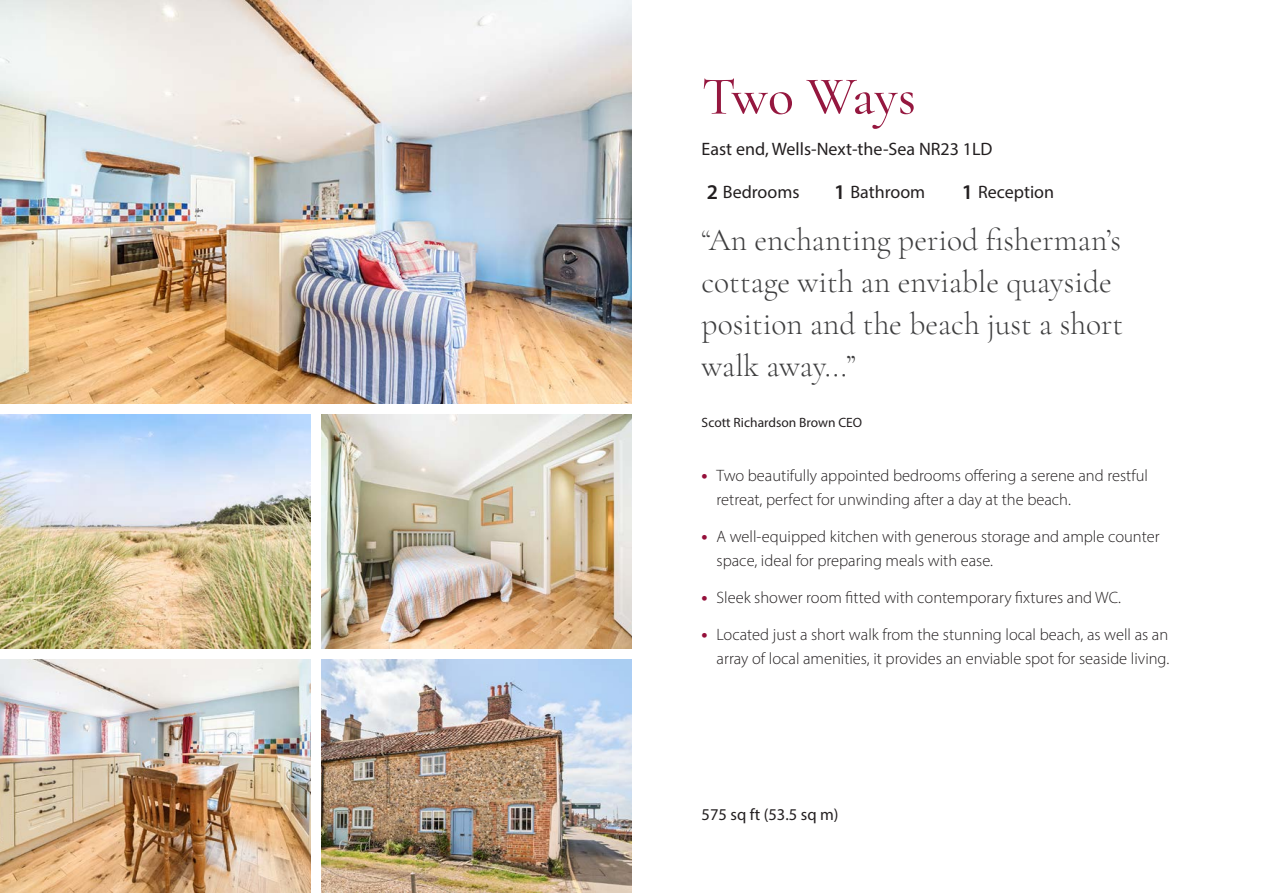
<style>
.page{position:relative;width:1263px;height:893px;background:#fff}
.page>*{position:absolute;margin:0;border:0;box-sizing:border-box;transform-origin:0 0}
.t1{font:500 54px "Cormorant Garamond";letter-spacing:-.01em;color:#95173f}
.t2{font:300 31.5px/42px "Cormorant Garamond";color:#3e3e3f}
.t3{font:600 21px "Myriad Pro";color:#231f20}
.t4{font:18px "Myriad Pro";color:#231f20}
.t5{font:300 16.5px/24px "Myriad Pro";color:#231f20}
.t6{font:16.5px "Myriad Pro";color:#231f20}
.t7{font:13.5px "Myriad Pro";color:#231f20}
.s1{font-weight:700;font-size:18px;color:#95103b}
</style>
<div class="page">
<img style="left:0;top:0;width:631px;height:404px">
<img style="left:0;top:415px;width:310px;height:233px">
<img style="left:0;top:659px;width:310px;height:234px">
<img style="left:321px;top:659px;width:310px;height:234px">
<img style="left:321px;top:415px;width:310px;height:233px">
<p class="t1" style="left:702px;top:64px;width:216px">Two Ways</p>
<p class="t4" style="left:702px;top:138px;width:292px">East end, Wells-Next-the-Sea NR23 1LD</p>
<p class="t3" style="left:707px;top:179px;width:13px">2</p>
<p class="t4" style="left:723px;top:181px;width:78px">Bedrooms</p>
<p class="t3" style="left:834px;top:179px;width:13px">1</p>
<p class="t4" style="left:850px;top:181px;width:76px">Bathroom</p>
<p class="t3" style="left:962px;top:179px;width:13px">1</p>
<p class="t4" style="left:978px;top:181px;width:78px">Reception</p>
<p class="t2" style="left:702px;top:219px;width:423px">“An enchanting period fisherman’s cottage with an enviable quayside position and the beach just a short walk away...”</p>
<p class="t7" style="left:702px;top:414px;width:162px">Scott Richardson Brown CEO</p>
<p class="t5" style="left:716px;top:464px;width:433px;text-indent:-15px"><span class="s1">•</span> Two beautifully appointed bedrooms offering a serene and restful retreat, perfect for unwinding after a day at the beach.</p>
<p class="t5" style="left:716px;top:524px;width:445px;text-indent:-15px"><span class="s1">•</span> A well-equipped kitchen with generous storage and ample counter space, ideal for preparing meals with ease.</p>
<p class="t5" style="left:702px;top:585px;width:421px"><span class="s1">•</span> Sleek shower room fitted with contemporary fixtures and WC.</p>
<p class="t5" style="left:702px;top:622px;width:469px;text-align:right"><span class="s1">•</span> Located just a short walk from the stunning local beach, as well as an array of local amenities, it provides an enviable spot for seaside living.</p>
<p class="t6" style="left:702px;top:805px;width:138px">575 sq ft (53.5 sq m)</p>
</div>
